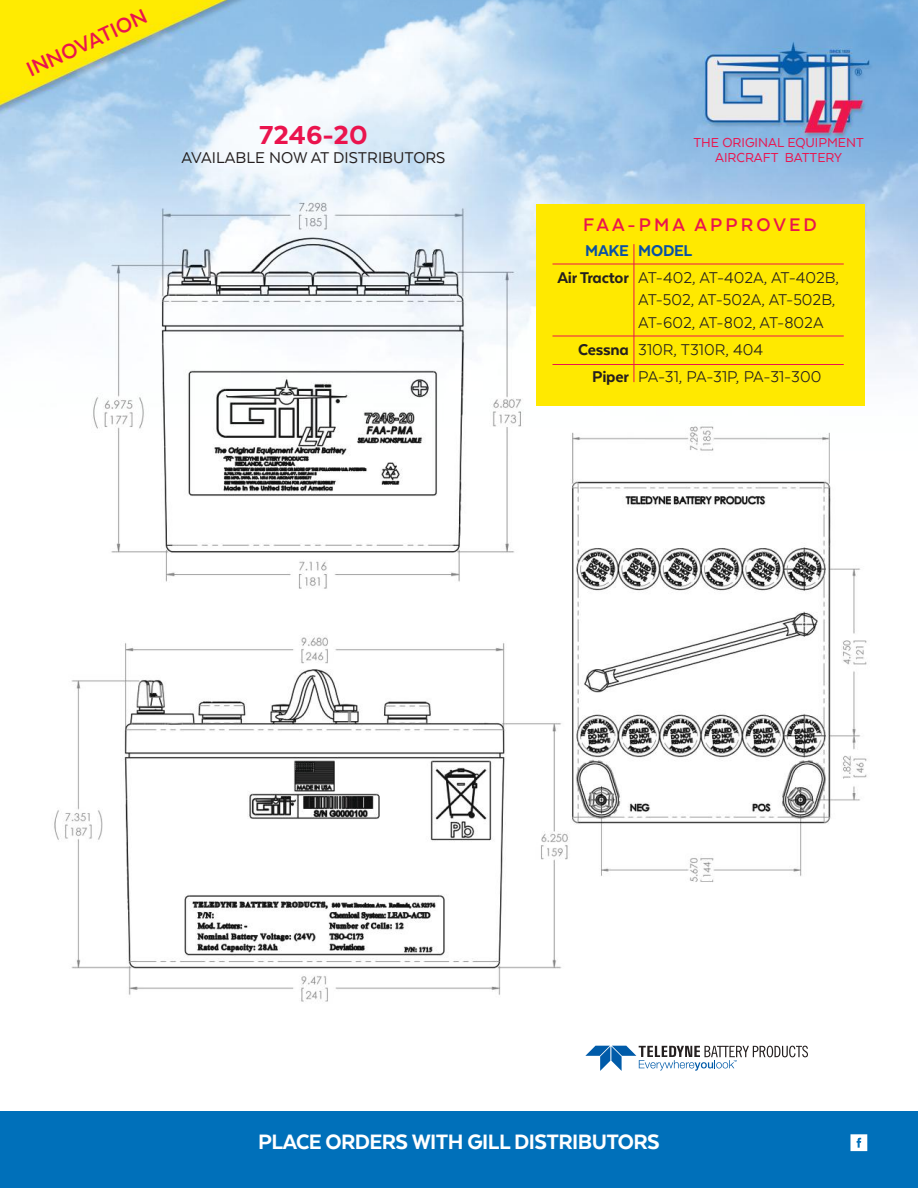
<style>
.page{position:relative;width:918px;height:1188px;background:#fff}
.page>*{position:absolute;margin:0;border:0;box-sizing:border-box;transform-origin:0 0}
.t1{font:800 30px "Texta Alt";color:#ea144e}
.t2{font:800 24px "Texta Alt";letter-spacing:-.025em;color:#fff}
.t3{font:700 24px "Texta Alt";color:#ea144e}
.t4{font:700 21px "Texta Alt";letter-spacing:.15em;color:#ea144e}
.t5{font:18px/27px "Texta Alt";color:#241f1f}
.t6{font:18px "Texta Alt";color:#241f1f}
.t7{font:15px/15px "Texta Alt";color:#ea144e;text-align:center}
.s1{font-weight:800;color:#0950a5}
.s2{font-weight:800}
</style>
<div class="page">
<img style="left:0;top:0;width:918px;height:1046px">
<div style="left:0;top:1111px;width:918px;height:77px;background:#0070ba"></div>
<svg style="left:585px;top:1046px;width:223px;height:25px"></svg>
<svg style="left:850px;top:1134px;width:17px;height:17px"></svg>
<div style="left:536px;top:205px;width:328px;height:201px;background:#ffe900"></div>
<hr style="left:634px;top:244px;width:1px;height:138px;background:#ea144e">
<hr style="left:552px;top:264px;width:292px;height:1px;background:#ea144e">
<hr style="left:552px;top:336px;width:292px;height:1px;background:#ea144e">
<hr style="left:552px;top:364px;width:292px;height:1px;background:#ea144e">
<h2 class="t3" style="left:21px;top:57px;width:132px;rotate:-25deg">INNOVATION</h2>
<h1 class="t1" style="left:259px;top:116px;width:110px">7246-20</h1>
<p class="t6" style="left:181px;top:146px;width:265px">AVAILABLE NOW AT DISTRIBUTORS</p>
<p class="t7" style="left:693px;top:135px;width:172px">THE ORIGINAL EQUIPMENT<br>AIRCRAFT BATTERY</p>
<p class="t4" style="left:583px;top:211px;width:235px">FAA-PMA APPROVED</p>
<p class="t5" style="left:558px;top:236px;width:283px;text-indent:28px"><span class="s1">MAKE MODEL<br></span><span class="s2">Air Tractor</span> AT-402, AT-402A, AT-402B,</p>
<p class="t5" style="left:638px;top:288px;width:199px;line-height:22.5px">AT-502, AT-502A, AT-502B,<br>AT-602, AT-802, AT-802A</p>
<p class="t5" style="left:592px;top:335px;width:231px;text-indent:-14px"><span class="s2">Cessna</span> 310R, T310R, 404<br><span class="s2">Piper</span> PA-31, PA-31P, PA-31-300</p>
<h2 class="t2" style="left:258px;top:1127px;width:403px">PLACE ORDERS WITH GILL DISTRIBUTORS</h2>
</div>
